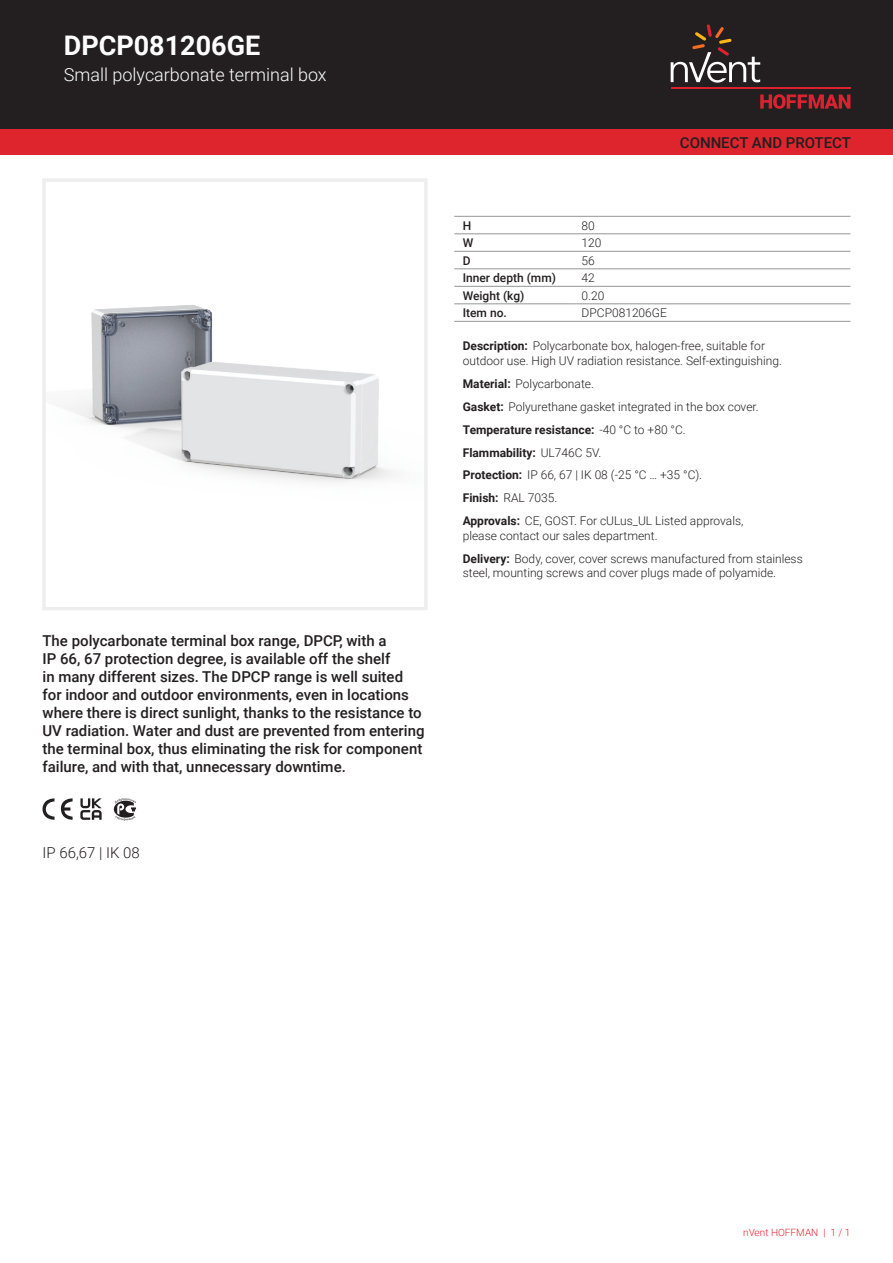
<style>
.page{position:relative;width:893px;height:1263px;background:#fff}
.page>*{position:absolute;margin:0;border:0;box-sizing:border-box;transform-origin:0 0}
.t1{font:700 27px "Roboto";color:#fff}
.t2{font:300 18px "Roboto";color:#fff}
.t3{font:500 15px/18px "Roboto";color:#231f20}
.t4{font:300 15px "Roboto";color:#231f20}
.t5{font:300 12px/23px "Roboto";color:#231f20}
.t6{font:500 12px "Roboto";color:#231f20}
.t7{font:300 10.05px "Roboto";color:#de252e}
.s1{font-weight:700}
</style>
<div class="page">
<div style="left:0;top:0;width:893px;height:129px;background:#231f20"></div>
<svg style="left:760px;top:94px;width:90px;height:15px"></svg>
<hr style="left:671px;top:88px;width:179px;height:1px;background:#db2230">
<svg style="left:671px;top:24px;width:89px;height:59px"></svg>
<div style="left:0;top:129px;width:893px;height:26px;background:#de252e"></div>
<hr style="left:454px;top:216px;width:119px;height:1px;background:#939598">
<hr style="left:454px;top:234px;width:119px;height:1px;background:#939598">
<hr style="left:573px;top:216px;width:277px;height:1px;background:#939598">
<hr style="left:573px;top:234px;width:277px;height:1px;background:#939598">
<hr style="left:454px;top:251px;width:119px;height:1px;background:#939598">
<hr style="left:573px;top:251px;width:277px;height:1px;background:#939598">
<hr style="left:454px;top:269px;width:119px;height:1px;background:#939598">
<hr style="left:573px;top:269px;width:277px;height:1px;background:#939598">
<hr style="left:454px;top:286px;width:119px;height:1px;background:#939598">
<hr style="left:573px;top:286px;width:277px;height:1px;background:#939598">
<hr style="left:454px;top:304px;width:119px;height:1px;background:#939598">
<hr style="left:454px;top:321px;width:119px;height:1px;background:#939598">
<hr style="left:573px;top:304px;width:277px;height:1px;background:#939598">
<hr style="left:573px;top:321px;width:277px;height:1px;background:#939598">
<img style="left:64px;top:305px;width:331px;height:177px">
<svg style="left:43px;top:798px;width:30px;height:22px"></svg>
<svg style="left:80px;top:798px;width:22px;height:22px"></svg>
<svg style="left:114px;top:798px;width:22px;height:23px"></svg>
<div style="left:43px;top:179px;width:384px;height:431px;border:3px solid #eeeeef"></div>
<h1 class="t1" style="left:64px;top:27px;width:198px">DPCP081206GE</h1>
<h2 class="t2" style="left:64px;top:62px;width:264px">Small polycarbonate terminal box</h2>
<p class="t3" style="left:43px;top:631px;width:384px">The polycarbonate terminal box range, DPCP, with a<br>IP 66, 67 protection degree, is available off the shelf<br>in many different sizes. The DPCP range is well suited for indoor and outdoor environments, even in locations where there is direct sunlight, thanks to the resistance to UV radiation. Water and dust are prevented from entering the terminal box, thus eliminating the risk for component failure, and with that, unnecessary downtime.</p>
<p class="t4" style="left:43px;top:842px;width:99px">IP 66,67 | IK 08</p>
<p class="t3" style="left:680px;top:133px;width:173px">CONNECT AND PROTECT</p>
<p class="t6" style="left:463px;top:217px;width:10px">H</p>
<p class="t5" style="left:582px;top:213px;width:15px">80</p>
<p class="t6" style="left:463px;top:234px;width:12px">W</p>
<p class="t5" style="left:582px;top:231px;width:21px">120</p>
<p class="t6" style="left:463px;top:252px;width:9px">D</p>
<p class="t5" style="left:582px;top:248px;width:15px">56</p>
<p class="t6" style="left:463px;top:269px;width:95px">Inner depth (mm)</p>
<p class="t5" style="left:582px;top:266px;width:15px">42</p>
<p class="t6" style="left:463px;top:287px;width:63px">Weight (kg)</p>
<p class="t5" style="left:582px;top:283px;width:24px">0.20</p>
<p class="t6" style="left:463px;top:304px;width:46px">Item no.</p>
<p class="t5" style="left:582px;top:301px;width:87px">DPCP081206GE</p>
<p class="t5" style="left:463px;top:339px;width:321px;line-height:14.4px"><span class="s1">Description:</span> Polycarbonate box, halogen-free, suitable for outdoor use. High UV radiation resistance. Self-extinguishing.</p>
<p class="t5" style="left:463px;top:372px;width:297px"><span class="s1">Material:</span> Polycarbonate.<br><span class="s1">Gasket:</span> Polyurethane gasket integrated in the box cover.<br><span class="s1">Temperature resistance:</span> -40 °C to +80 °C.<br><span class="s1">Flammability:</span> UL746C 5V.<br><span class="s1">Protection:</span> IP 66, 67 | IK 08 (-25 °C … +35 °C).<br><span class="s1">Finish:</span> RAL 7035.<br><span class="s1">Approvals:</span> CE, GOST. For cULus_UL Listed approvals,</p>
<p class="t5" style="left:463px;top:523px;width:341px">please contact our sales department.<br><span class="s1">Delivery:</span> Body, cover, cover screws manufactured from stainless</p>
<p class="t5" style="left:463px;top:561px;width:315px">steel, mounting screws and cover plugs made of polyamide.</p>
<p class="t7" style="left:743px;top:1226px;width:109px">nVent HOFFMAN | 1 / 1</p>
</div>
